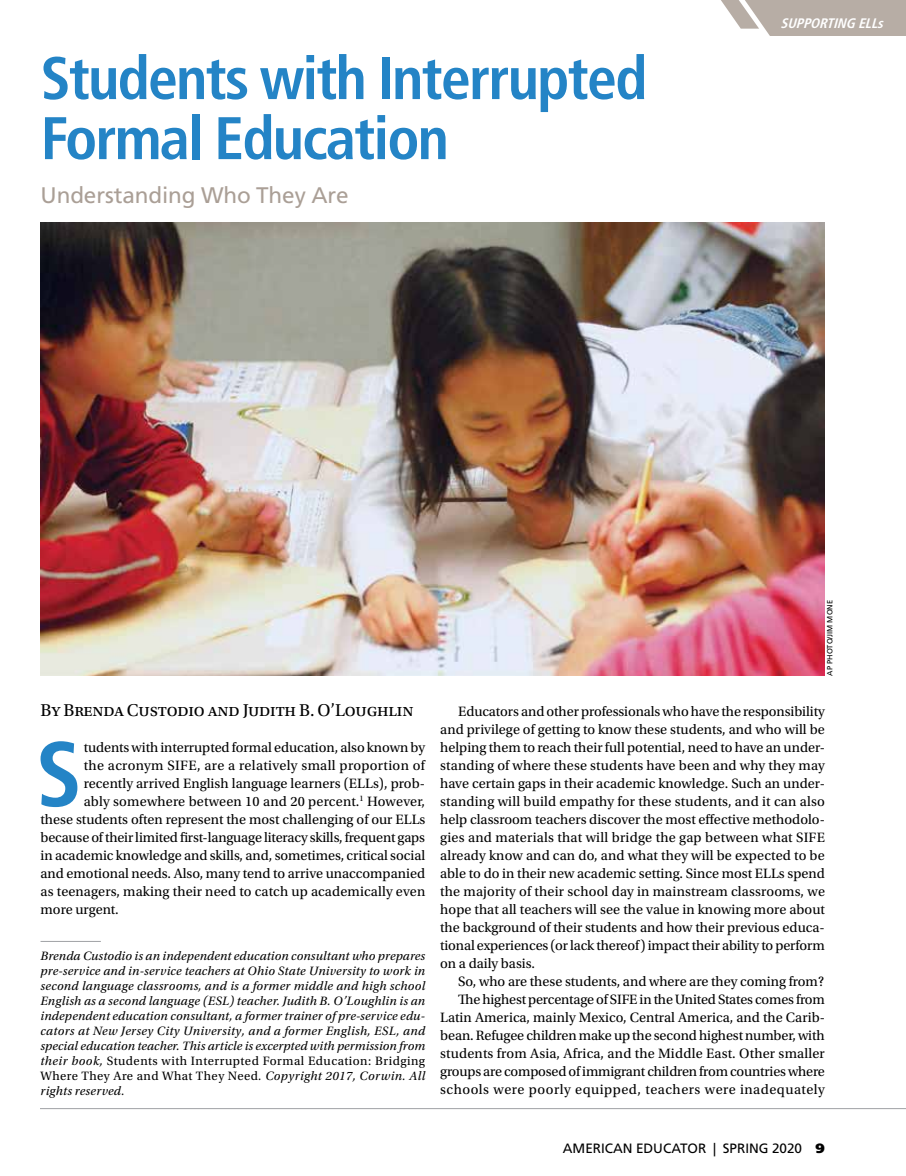
<style>
.page{position:relative;width:906px;height:1176px;background:#fff}
.page>*{position:absolute;margin:0;border:0;box-sizing:border-box;transform-origin:0 0}
.t1{font:700 condensed 91.65px "Frutiger LT Std";color:#2484c6}
.t2{font:700 condensed 60px/60px "Frutiger LT Std";letter-spacing:-.03em;color:#2484c6}
.t3{font:22.5px "Frutiger LT Std";letter-spacing:-.005em;color:#aa9f96}
.t4{font:18px "Utopia Std";letter-spacing:-.01em;color:#000}
.t5{font:14.25px/18px "Utopia Std";color:#000;text-align:justify}
.t6{font:14.25px "Utopia Std";letter-spacing:.02em;color:#000}
.t7{font:italic 700 condensed 13.8px "Frutiger LT Std";color:#fff}
.t8{font:13.5px "Frutiger LT Std";color:#000}
.t9{font:italic 12.75px/15px "Utopia Std";letter-spacing:.01em;color:#000;text-align:justify}
.t10{font:7.5px "Frutiger LT Std";color:#000}
.s1{font-style:normal}
.s2{font-weight:900}
</style>
<div class="page">
<hr style="left:40px;top:1107px;width:865px;height:1px;background:#9fa1a4">
<svg style="left:721px;top:0;width:184px;height:36px;background:#bfb6af"></svg>
<hr style="left:40px;top:940px;width:61px;height:1px;background:#9fa1a4">
<img style="left:40px;top:222px;width:784px;height:453px">
<h2 class="t2" style="left:40px;top:48px;width:608px">Students with Interrupted<br>Formal Education</h2>
<h3 class="t3" style="left:40px;top:181px;width:309px">Understanding Who They Are</h3>
<p class="t7" style="left:780px;top:15px;width:108px">SUPPORTING ELLs</p>
<p class="t10" style="left:825px;top:675px;width:77px;rotate:-90deg">AP PHOTO/JIM MONE</p>
<p class="t4" style="left:40px;top:700px;width:374px">By Brenda Custodio and Judith B. O’Loughlin</p>
<h1 class="t1" style="left:36px;top:719px;width:47px">S</h1>
<p class="t5" style="left:84px;top:738px;width:343px">tudents with interrupted formal education, also known by</p>
<p class="t6" style="left:84px;top:757px;width:343px">the acronym SIFE, are a relatively small proportion of</p>
<p class="t5" style="left:84px;top:774px;width:343px">recently arrived English language learners (ELLs), prob-</p>
<p class="t5" style="left:84px;top:792px;width:343px">ably somewhere between 10 and 20 percent.<sup>1</sup> However,</p>
<p class="t5" style="left:41px;top:810px;width:386px">these students often represent the most challenging of our ELLs</p>
<p class="t5" style="left:41px;top:828px;width:386px">because of their limited first-language literacy skills, frequent gaps</p>
<p class="t5" style="left:41px;top:846px;width:386px">in academic knowledge and skills, and, sometimes, critical social</p>
<p class="t5" style="left:41px;top:864px;width:386px">and emotional needs. Also, many tend to arrive unaccompanied</p>
<p class="t5" style="left:41px;top:882px;width:386px">as teenagers, making their need to catch up academically even</p>
<p class="t5" style="left:41px;top:900px;width:80px">more urgent.</p>
<p class="t9" style="left:40px;top:948px;width:386px">Brenda Custodio is an independent education consultant who prepares pre-service and in-service teachers at Ohio State University to work in second language classrooms, and is a former middle and high school English as a second language (ESL) teacher. Judith B. O’Loughlin is an independent education consultant, a former trainer of pre-service edu&shy;cators at New Jersey City University, and a former English, ESL, and special education teacher. This article is excerpted with permission from their book, <span class="s1">Students with Interrupted Formal Education: Bridging Where They Are and What They Need</span>. Copyright 2017, Corwin. All rights reserved.</p>
<p class="t5" style="left:440px;top:702px;width:386px;text-indent:18px">Educators and other professionals who have the responsibility and privilege of getting to know these students, and who will be helping them to reach their full potential, need to have an under&shy;standing of where these students have been and why they may have certain gaps in their academic knowledge. Such an under&shy;standing will build empathy for these students, and it can also help classroom teachers discover the most effective methodolo&shy;gies and materials that will bridge the gap between what SIFE already know and can do, and what they will be expected to be able to do in their new academic setting. Since most ELLs spend the majority of their school day in mainstream classrooms, we hope that all teachers will see the value in knowing more about the background of their students and how their previous educa&shy;tional experiences (or lack thereof) impact their ability to perform on a daily basis.</p>
<p class="t5" style="left:440px;top:972px;width:386px;text-align:right">So, who are these students, and where are they coming from?<br>The highest percentage of SIFE in the United States comes from Latin America, mainly Mexico, Central America, and the Carib&shy;bean. Refugee children make up the second highest number, with students from Asia, Africa, and the Middle East. Other smaller groups are composed of immigrant children from countries where schools were poorly equipped, teachers were inadequately</p>
<p class="t8" style="left:562px;top:1139px;width:263px">AMERICAN EDUCATOR | SPRING 2020 <span class="s2">9</span></p>
</div>
